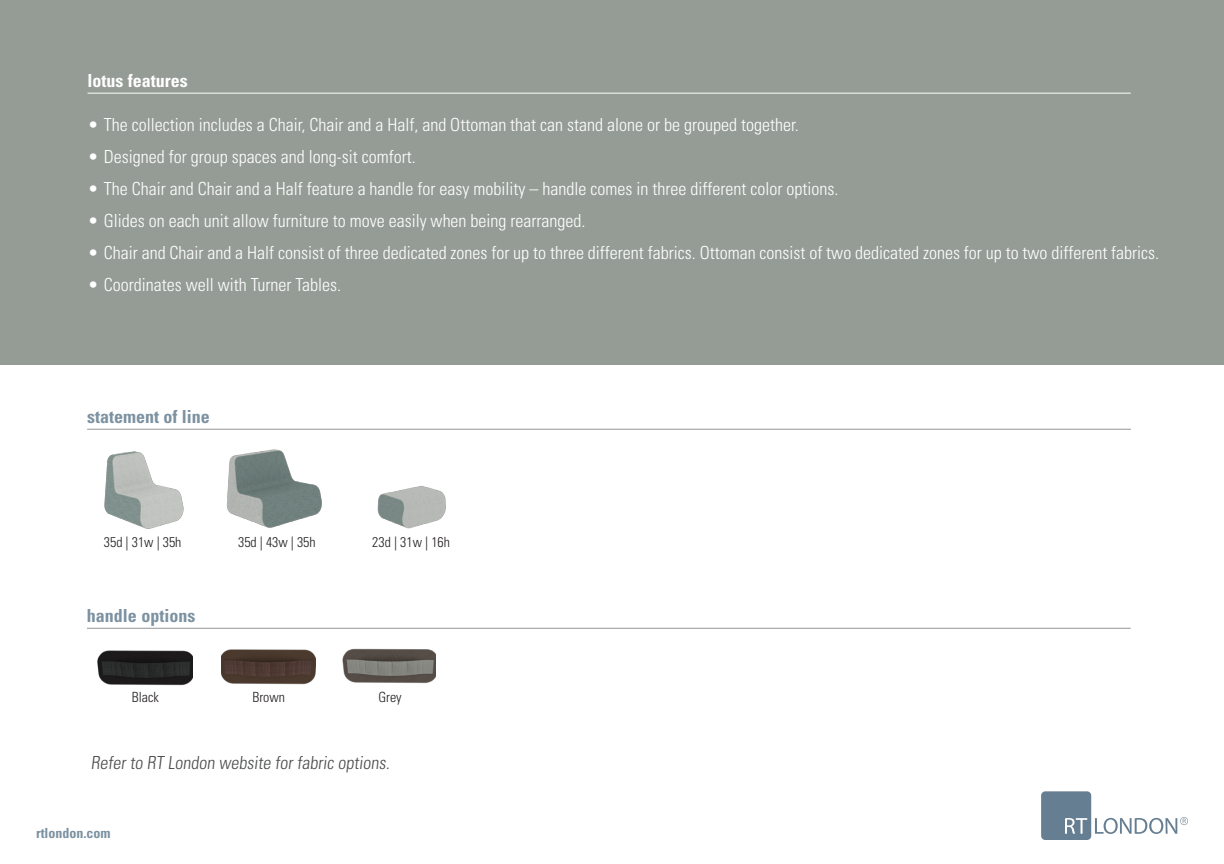
<style>
.page{position:relative;width:1224px;height:864px;background:#fff}
.page>*{position:absolute;margin:0;border:0;box-sizing:border-box;transform-origin:0 0}
.t1{font:300 condensed 18px "Univers LT Std";color:#fff}
.t2{font:300 condensed 18px "Univers LT Std";color:#4b4c4d}
.blue_text_with_line{font:700 condensed 18px "Univers LT Pro";color:#7c91a1}
.blue_text_with_line-2{font:700 condensed 18px "Univers LT Pro";color:#fff}
.t3{font:300 condensed 14px "Univers LT Std";color:#231f20}
.t4{font:700 condensed 14px "Univers LT Pro";color:#7c91a1}
</style>
<div class="page">
<div style="left:0;top:0;width:1224px;height:364px;background:#949c95"></div>
<hr style="left:87px;top:429px;width:1044px;height:1px;background:#939598">
<hr style="left:87px;top:628px;width:1044px;height:1px;background:#939598">
<img style="left:98px;top:650px;width:95px;height:36px">
<img style="left:222px;top:649px;width:94px;height:36px">
<img style="left:342px;top:648px;width:93px;height:36px">
<img style="left:104px;top:451px;width:80px;height:78px">
<img style="left:226px;top:449px;width:96px;height:79px">
<img style="left:377px;top:485px;width:69px;height:44px">
<div style="left:1041px;top:791px;width:50px;height:49px;background:#667e91;border-radius:4px"></div>
<svg style="left:1065px;top:818px;width:22px;height:16px"></svg>
<svg style="left:1095px;top:817px;width:93px;height:17px"></svg>
<hr style="left:88px;top:93px;width:1043px;height:1px;background:#fff">
<p class="blue_text_with_line-2" style="left:88px;top:69px;width:102px">lotus features</p>
<p class="t1" style="left:88px;top:114px;width:713px">• The collection includes a Chair, Chair and a Half, and Ottoman that can stand alone or be grouped together.</p>
<p class="t1" style="left:88px;top:146px;width:329px">• Designed for group spaces and long-sit comfort.</p>
<p class="t1" style="left:88px;top:178px;width:752px">• The Chair and Chair and a Half feature a handle for easy mobility – handle comes in three different color options.</p>
<p class="t1" style="left:88px;top:210px;width:499px">• Glides on each unit allow furniture to move easily when being rearranged.</p>
<p class="t1" style="left:88px;top:242px;width:1073px">• Chair and Chair and a Half consist of three dedicated zones for up to three different fabrics. Ottoman consist of two dedicated zones for up to two different fabrics.</p>
<p class="t1" style="left:88px;top:274px;width:255px">• Coordinates well with Turner Tables.</p>
<p class="blue_text_with_line" style="left:87px;top:405px;width:124px">statement of line</p>
<p class="t3" style="left:104px;top:534px;width:79px">35d | 31w | 35h</p>
<p class="t3" style="left:238px;top:534px;width:79px">35d | 43w | 35h</p>
<p class="t3" style="left:372px;top:534px;width:79px">23d | 31w | 16h</p>
<p class="blue_text_with_line" style="left:87px;top:604px;width:110px">handle options</p>
<p class="t3" style="left:132px;top:689px;width:29px">Black</p>
<p class="t3" style="left:252px;top:689px;width:34px">Brown</p>
<p class="t3" style="left:378px;top:689px;width:25px">Grey</p>
<p class="t2" style="left:91px;top:752px;width:303px">Refer to RT London website for fabric options.</p>
<p class="t4" style="left:36px;top:824px;width:76px">rtlondon.com</p>
</div>
